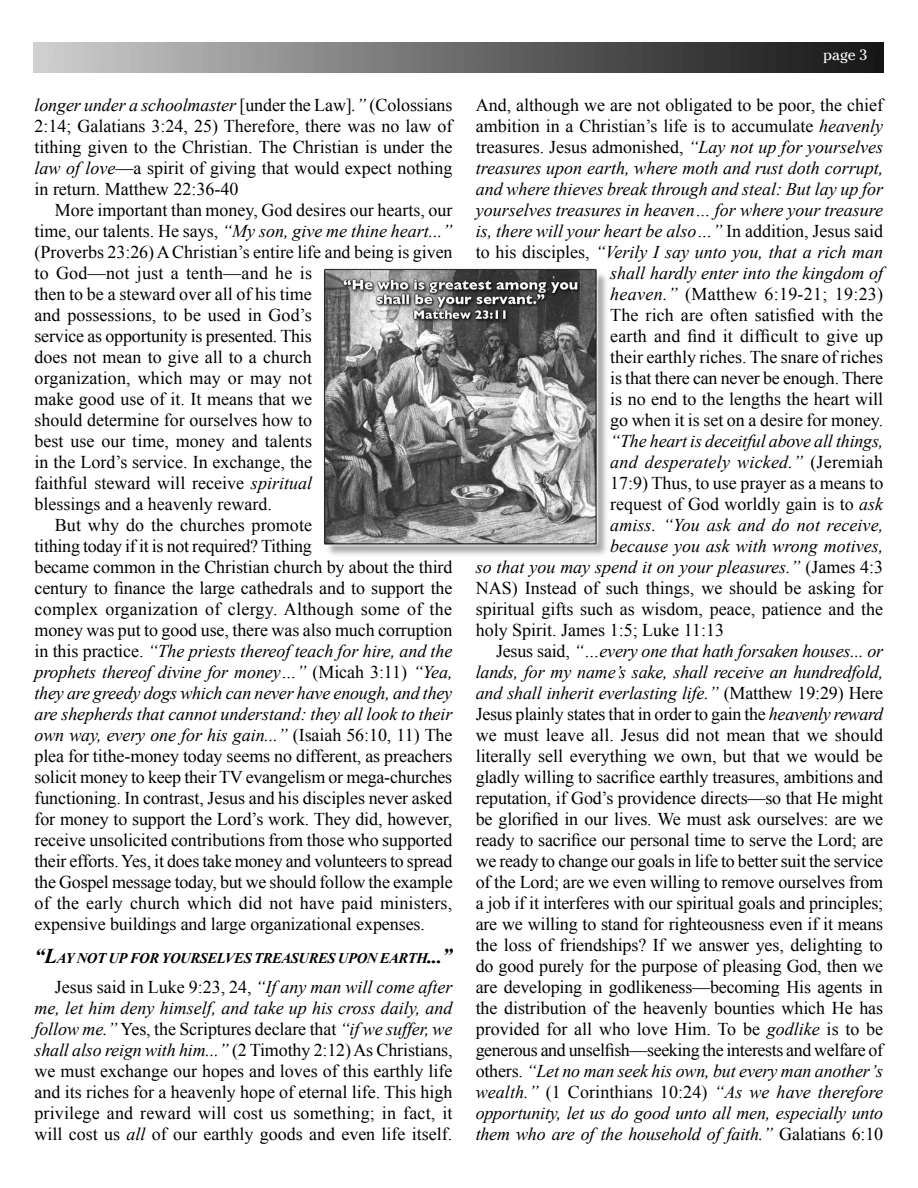
<style>
.page{position:relative;width:918px;height:1188px;background:#fff}
.page>*{position:absolute;margin:0;border:0;box-sizing:border-box;transform-origin:0 0}
.t1{font:18px/21px "Times New Roman";letter-spacing:-.005em;color:#000;text-align:justify}
.t2{font:italic 18px "Times New Roman";letter-spacing:-.01em;color:#000}
.t3{font:18px "Times New Roman";letter-spacing:.015em;color:#000}
.t4{font:italic 18px "Times New Roman";letter-spacing:.01em;color:#000}
.t5{font:15px "Cheltenham";color:#fff}
.t6{font:italic 700 14.7px "Times New Roman";letter-spacing:-.03em;color:#000}
.s1{font-style:italic}
.s2{font-style:normal}
.s3{font-size:21px}
</style>
<div class="page">
<img style="left:323px;top:268px;width:284px;height:287px">
<img style="left:34px;top:42px;width:849px;height:30px">
<p class="t1" style="left:34px;top:94px;width:420px"><span class="s1">longer under a schoolmaster</span> [under the Law]<span class="s1">.”</span> (Colossians 2:14; Galatians 3:24, 25) Therefore, there was no law of tithing given to the Christian. The Christian is under the <span class="s1">law of love</span>—a spirit of giving that would expect nothing in return. Matthew 22:36-40</p>
<p class="t1" style="left:55px;top:199px;width:399px">More important than money, God desires our hearts, our</p>
<p class="t2" style="left:34px;top:218px;width:419px"><span class="s2">time, our talents. He says,</span> “My son, give me thine heart...”</p>
<p class="t1" style="left:34px;top:241px;width:420px">(Proverbs 23:26) A Christian’s entire life and being is given</p>
<p class="t3" style="left:34px;top:260px;width:279px">to God—not just a tenth—and he is</p>
<p class="t1" style="left:34px;top:283px;width:279px">then to be a steward over all of his time</p>
<p class="t1" style="left:34px;top:304px;width:279px">and possessions, to be used in God’s</p>
<p class="t1" style="left:34px;top:325px;width:279px">service as opportunity is presented. This</p>
<p class="t1" style="left:34px;top:346px;width:279px">does not mean to give all to a church</p>
<p class="t1" style="left:34px;top:367px;width:279px">organization, which may or may not</p>
<p class="t1" style="left:34px;top:388px;width:279px">make good use of it. It means that we</p>
<p class="t1" style="left:34px;top:409px;width:279px">should determine for ourselves how to</p>
<p class="t1" style="left:34px;top:430px;width:279px">best use our time, money and talents</p>
<p class="t1" style="left:34px;top:451px;width:279px">in the Lord’s service. In exchange, the</p>
<p class="t1" style="left:34px;top:472px;width:279px">faithful steward will receive <span class="s1">spiritual</span></p>
<p class="t1" style="left:34px;top:493px;width:239px">blessings and a heavenly reward.</p>
<p class="t1" style="left:55px;top:514px;width:259px">But why do the churches promote</p>
<p class="t1" style="left:34px;top:535px;width:279px">tithing today if it is not required? Tithing</p>
<p class="t1" style="left:34px;top:556px;width:420px">became common in the Christian church by about the third</p>
<p class="t1" style="left:34px;top:577px;width:420px">century to finance the large cathedrals and to support the</p>
<p class="t3" style="left:34px;top:597px;width:419px">complex organization of clergy. Although some of the</p>
<p class="t1" style="left:34px;top:619px;width:419px">money was put to good use, there was also much corruption</p>
<p class="t2" style="left:34px;top:638px;width:419px"><span class="s2">in this practice.</span> “The priests thereof teach for hire, and the</p>
<p class="t2" style="left:34px;top:659px;width:420px">prophets thereof divine for money…” <span class="s2">(Micah 3:11)</span> “Yea,</p>
<p class="t2" style="left:34px;top:680px;width:419px">they are greedy dogs which can never have enough, and they</p>
<p class="t2" style="left:34px;top:701px;width:419px">are shepherds that cannot understand: they all look to their</p>
<p class="t2" style="left:34px;top:722px;width:419px">own way, every one for his gain...” <span class="s2">(Isaiah 56:10, 11) The</span></p>
<p class="t1" style="left:34px;top:745px;width:420px">plea for tithe-money today seems no different, as preachers</p>
<p class="t1" style="left:34px;top:766px;width:419px">solicit money to keep their TV evangelism or mega-churches</p>
<p class="t1" style="left:34px;top:787px;width:420px">functioning. In contrast, Jesus and his disciples never asked</p>
<p class="t1" style="left:34px;top:808px;width:419px">for money to support the Lord’s work. They did, however,</p>
<p class="t1" style="left:34px;top:829px;width:420px">receive unsolicited contributions from those who supported</p>
<p class="t1" style="left:34px;top:850px;width:420px">their efforts. Yes, it does take money and volunteers to spread</p>
<p class="t1" style="left:34px;top:871px;width:420px">the Gospel message today, but we should follow the example</p>
<p class="t1" style="left:34px;top:892px;width:419px">of the early church which did not have paid ministers,</p>
<p class="t1" style="left:34px;top:913px;width:392px">expensive buildings and large organizational expenses.</p>
<p class="t6" style="left:34px;top:947px;width:419px"><span class="s3">“L</span>AY NOT UP FOR YOURSELVES TREASURES UPON EARTH<span class="s3">...”</span></p>
<p class="t1" style="left:35px;top:976px;width:420px;text-indent:20px">Jesus said in Luke 9:23, 24, <span class="s1">“If any man will come after me, let him deny himself, and take up his cross daily, and follow me.”</span> Yes, the Scriptures declare that <span class="s1">“if we suffer, we shall also reign with him...”</span> (2 Timothy 2:12) As Christians, we must exchange our hopes and loves of this earthly life and its riches for a heavenly hope of eternal life. This high privilege and reward will cost us something; in fact, it will cost us <span class="s1">all</span> of our earthly goods and even life itself.</p>
<p class="t5" style="left:823px;top:45px;width:46px">page 3</p>
<p class="t1" style="left:476px;top:94px;width:409px;text-align:right">And, although we are not obligated to be poor, the chief ambition in a Christian’s life is to accumulate <span class="s1">heavenly </span>treasures. Jesus admonished, <span class="s1">“Lay not up for yourselves treasures upon earth, where moth and rust doth corrupt, and where thieves break through and steal: But lay up for yourselves treasures in heaven… for where your treasure is, there will your heart be also…”</span> In addition, Jesus said to his disciples, <span class="s1">“Verily I say unto you, that a rich man shall hardly enter into the kingdom of<br>heaven.”</span> (Matthew 6:19-21; 19:23)<br>The rich are often satisfied with the<br>earth and find it difficult to give up<br>their earthly riches. The snare of riches<br>is that there can never be enough. There<br>is no end to the lengths the heart will<br>go when it is set on a desire for money.</p>
<p class="t2" style="left:610px;top:428px;width:275px">“The heart is deceitful above all things,</p>
<p class="t4" style="left:610px;top:449px;width:274px">and desperately wicked.” <span class="s2">(Jeremiah</span></p>
<p class="t1" style="left:610px;top:472px;width:275px">17:9) Thus, to use prayer as a means to</p>
<p class="t1" style="left:610px;top:493px;width:274px">request of God worldly gain is to <span class="s1">ask</span></p>
<p class="t2" style="left:610px;top:512px;width:274px">amiss. “You ask and do not receive,</p>
<p class="t2" style="left:610px;top:533px;width:274px">because you ask with wrong motives,</p>
<p class="t2" style="left:476px;top:554px;width:409px">so that you may spend it on your pleasures.” <span class="s2">(James 4:3</span></p>
<p class="t1" style="left:476px;top:577px;width:409px">NAS) Instead of such things, we should be asking for</p>
<p class="t1" style="left:476px;top:598px;width:409px">spiritual gifts such as wisdom, peace, patience and the</p>
<p class="t1" style="left:476px;top:619px;width:250px">holy Spirit. James 1:5; Luke 11:13</p>
<p class="t2" style="left:496px;top:638px;width:389px"><span class="s2">Jesus said,</span> “…every one that hath forsaken houses... or</p>
<p class="t2" style="left:476px;top:659px;width:409px">lands, for my name’s sake, shall receive an hundredfold,</p>
<p class="t2" style="left:476px;top:680px;width:409px">and shall inherit everlasting life.” <span class="s2">(Matthew 19:29) Here</span></p>
<p class="t1" style="left:476px;top:703px;width:409px">Jesus plainly states that in order to gain the <span class="s1">heavenly reward</span></p>
<p class="t1" style="left:476px;top:724px;width:409px">we must leave all. Jesus did not mean that we should</p>
<p class="t1" style="left:476px;top:745px;width:409px">literally sell everything we own, but that we would be</p>
<p class="t1" style="left:476px;top:766px;width:409px">gladly willing to sacrifice earthly treasures, ambitions and</p>
<p class="t1" style="left:476px;top:787px;width:409px">reputation, if God’s providence directs—so that He might</p>
<p class="t1" style="left:476px;top:808px;width:409px">be glorified in our lives. We must ask ourselves: are we</p>
<p class="t1" style="left:476px;top:829px;width:409px">ready to sacrifice our personal time to serve the Lord; are</p>
<p class="t1" style="left:476px;top:850px;width:409px">we ready to change our goals in life to better suit the service</p>
<p class="t1" style="left:476px;top:871px;width:409px">of the Lord; are we even willing to remove ourselves from</p>
<p class="t1" style="left:476px;top:892px;width:409px">a job if it interferes with our spiritual goals and principles;</p>
<p class="t1" style="left:476px;top:913px;width:409px">are we willing to stand for righteousness even if it means</p>
<p class="t1" style="left:476px;top:934px;width:409px">the loss of friendships? If we answer yes, delighting to</p>
<p class="t1" style="left:476px;top:955px;width:409px">do good purely for the purpose of pleasing God, then we</p>
<p class="t1" style="left:476px;top:976px;width:409px">are developing in godlikeness—becoming His agents in</p>
<p class="t1" style="left:476px;top:997px;width:409px">the distribution of the heavenly bounties which He has</p>
<p class="t1" style="left:476px;top:1018px;width:409px">provided for all who love Him. To be <span class="s1">godlike</span> is to be</p>
<p class="t1" style="left:476px;top:1039px;width:409px">generous and unselfish—seeking the interests and welfare of</p>
<p class="t2" style="left:476px;top:1058px;width:409px"><span class="s2">others.</span> “Let no man seek his own, but every man another’s</p>
<p class="t2" style="left:476px;top:1079px;width:409px">wealth.” <span class="s2">(1 Corinthians 10:24)</span> “As we have therefore</p>
<p class="t2" style="left:476px;top:1100px;width:409px">opportunity, let us do good unto all men, especially unto</p>
<p class="t2" style="left:476px;top:1121px;width:409px">them who are of the household of faith.” <span class="s2">Galatians 6:10</span></p>
</div>
